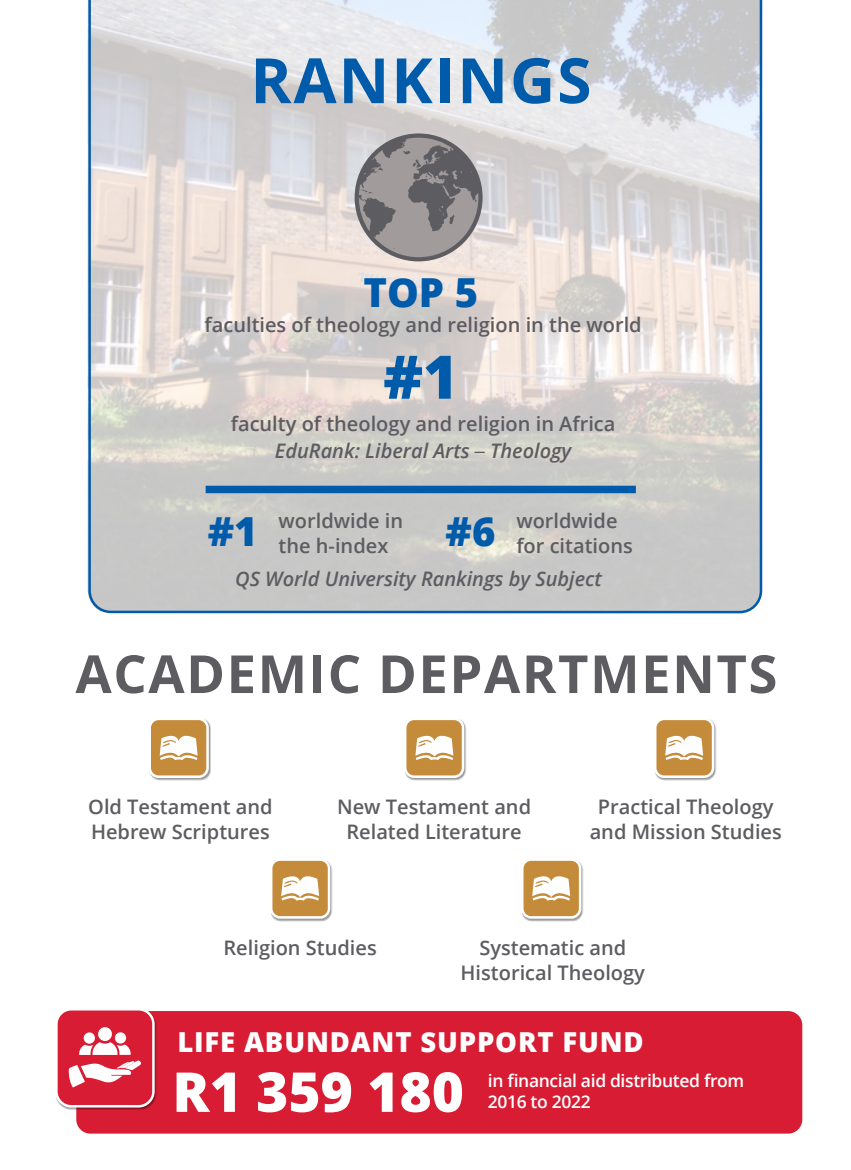
<style>
.page{position:relative;width:851px;height:1170px;background:#fff}
.page>*{position:absolute;margin:0;border:0;box-sizing:border-box;transform-origin:0 0}
.t1{font:700 62.5px "Open Sans";letter-spacing:.03em;color:#005baa}
.t2{font:800 60px "Open Sans";color:#005baa}
.t3{font:800 55px "Open Sans";color:#fff}
.t4{font:700 52.5px "Open Sans";letter-spacing:.03em;color:#5d5c61}
.t5{font:800 40px "Open Sans";color:#005baa}
.t6{font:800 27.5px "Open Sans";letter-spacing:.03em;color:#fff}
.t7{font:600 20px/25px "Open Sans";color:#5d5c61;text-align:center}
.t8{font:italic 600 20px "Open Sans";color:#5d5c61}
.t9{font:600 17.5px "Open Sans";letter-spacing:-.02em;color:#fff}
.s1{font-style:italic}
.s2{font-family:"Century Gothic";font-weight:400}
</style>
<div class="page">
<div style="left:76px;top:1010px;width:726px;height:123px;background:#d71c33;border-radius:14px"></div>
<svg style="left:87px;top:0;width:676px;height:614px;background:#d3d1d0"></svg>
<div style="left:56px;top:1009px;width:100px;height:100px;background:#000;opacity:.39"></div>
<div style="left:56px;top:1009px;width:97px;height:97px;background:#d71c33;border-radius:15px"></div>
<div style="left:55px;top:1007px;width:100px;height:100px;border:2px solid #fff;border-radius:15px"></div>
<div style="left:150px;top:719px;width:61px;height:61px;background:#000;opacity:.39"></div>
<div style="left:150px;top:718px;width:57px;height:58px;background:#c48b3b;border-radius:9px"></div>
<div style="left:148px;top:717px;width:61px;height:60px;border:2px solid #fff;border-radius:9px"></div>
<div style="left:405px;top:719px;width:61px;height:61px;background:#000;opacity:.39"></div>
<div style="left:405px;top:718px;width:58px;height:58px;background:#c48b3b;border-radius:9px"></div>
<div style="left:404px;top:717px;width:60px;height:60px;border:2px solid #fff;border-radius:9px"></div>
<div style="left:271px;top:860px;width:61px;height:61px;background:#000;opacity:.39"></div>
<div style="left:271px;top:859px;width:58px;height:58px;background:#c48b3b;border-radius:9px"></div>
<div style="left:270px;top:858px;width:60px;height:60px;border:2px solid #fff;border-radius:9px"></div>
<div style="left:655px;top:719px;width:61px;height:61px;background:#000;opacity:.39"></div>
<div style="left:655px;top:718px;width:58px;height:58px;background:#c48b3b;border-radius:9px"></div>
<div style="left:654px;top:717px;width:60px;height:60px;border:2px solid #fff;border-radius:9px"></div>
<div style="left:522px;top:860px;width:61px;height:61px;background:#000;opacity:.39"></div>
<div style="left:522px;top:859px;width:58px;height:58px;background:#c48b3b;border-radius:9px"></div>
<div style="left:521px;top:858px;width:60px;height:60px;border:2px solid #fff;border-radius:9px"></div>
<svg style="left:160px;top:735px;width:37px;height:25px"></svg>
<svg style="left:415px;top:735px;width:38px;height:25px"></svg>
<svg style="left:281px;top:876px;width:38px;height:24px"></svg>
<svg style="left:532px;top:876px;width:38px;height:24px"></svg>
<svg style="left:665px;top:735px;width:38px;height:25px"></svg>
<svg style="left:68px;top:1060px;width:73px;height:27px"></svg>
<div style="left:98px;top:1027px;width:14px;height:13px;background:#fff;border-radius:50%"></div>
<svg style="left:79px;top:1042px;width:52px;height:12px"></svg>
<div style="left:84px;top:1032px;width:11px;height:11px;background:#fff;border-radius:50%"></div>
<div style="left:115px;top:1032px;width:11px;height:11px;background:#fff;border-radius:50%"></div>
<div style="left:206px;top:485px;width:429px;height:8px;background:#005baa"></div>
<h1 class="t1" style="left:250px;top:36px;width:343px">RANKINGS</h1>
<h3 class="t5" style="left:363px;top:262px;width:116px">TOP 5</h3>
<p class="t7" style="left:204px;top:312px;width:438px">faculties of theology and religion in the world</p>
<h2 class="t2" style="left:383px;top:331px;width:76px">#1</h2>
<p class="t7" style="left:231px;top:409px;width:386px;line-height:27.5px">faculty of theology and religion in Africa<br><span class="s1">EduRank: Liberal Arts</span> <span class="s2">–</span> <span class="s1">Theology</span></p>
<p class="t7" style="left:278px;top:507px;width:126px;text-align:left">worldwide in the h-index</p>
<p class="t7" style="left:516px;top:507px;width:118px;text-align:left">worldwide for citations</p>
<h3 class="t5" style="left:208px;top:500px;width:51px">#1</h3>
<h3 class="t5" style="left:445px;top:500px;width:51px">#6</h3>
<p class="t8" style="left:235px;top:565px;width:368px">QS World University Rankings by Subject</p>
<h3 class="t4" style="left:75px;top:636px;width:703px">ACADEMIC DEPARTMENTS</h3>
<p class="t7" style="left:88px;top:793px;width:186px;text-align:left">Old Testament and<br>Hebrew Scriptures</p>
<p class="t7" style="left:337px;top:793px;width:195px">New Testament and<br>Related Literature</p>
<p class="t7" style="left:589px;top:793px;width:194px">Practical Theology and Mission Studies</p>
<p class="t7" style="left:223px;top:934px;width:155px">Religion Studies</p>
<p class="t7" style="left:460px;top:934px;width:186px">Systematic and<br>Historical Theology</p>
<h3 class="t6" style="left:177px;top:1020px;width:468px">LIFE ABUNDANT SUPPORT FUND</h3>
<p class="t9" style="left:488px;top:1068px;width:258px">in financial aid distributed from</p>
<h3 class="t3" style="left:172px;top:1049px;width:293px">R1 359 180</h3>
<p class="t9" style="left:488px;top:1089px;width:104px">2016 to 2022</p>
</div>
